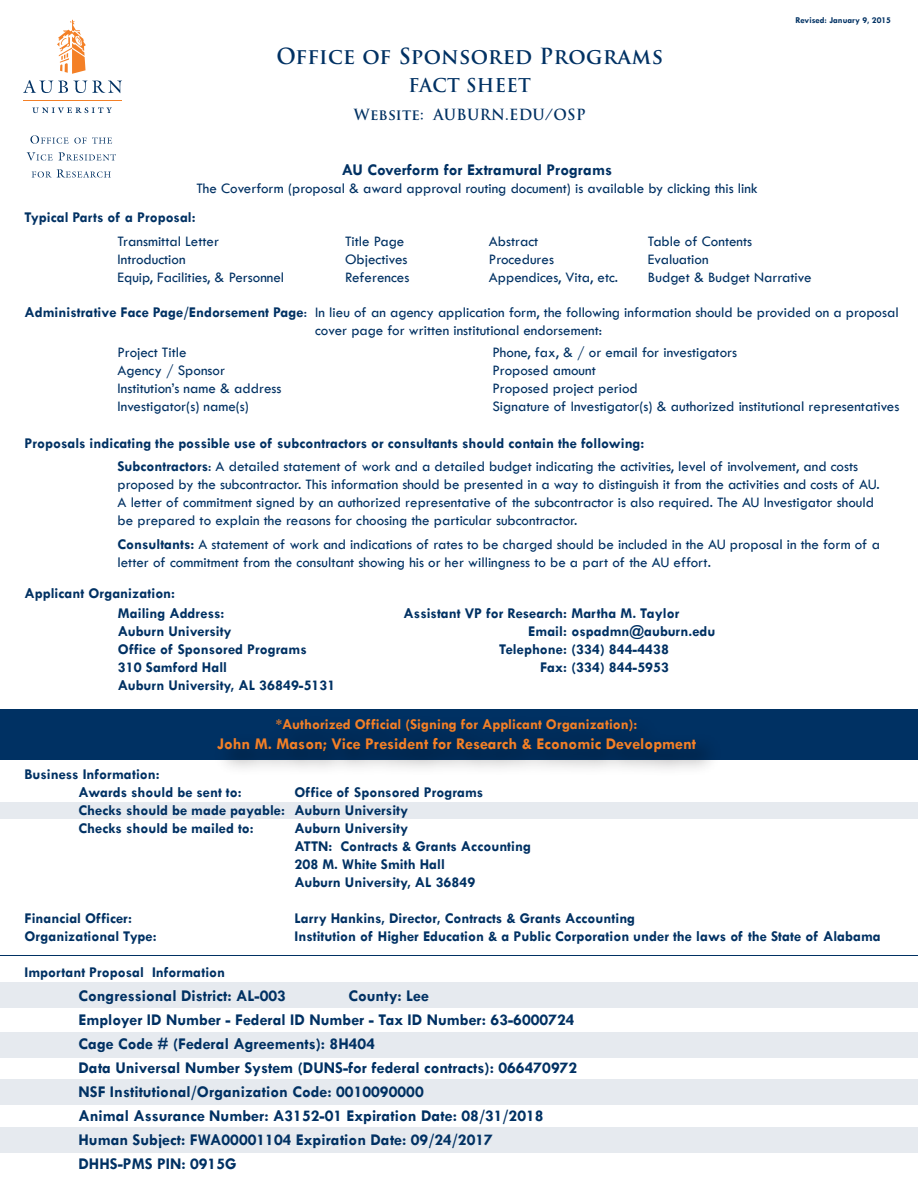
<style>
.page{position:relative;width:918px;height:1188px;background:#fff}
.page>*{position:absolute;margin:0;border:0;box-sizing:border-box;transform-origin:0 0}
.t1{font:700 21.6px "Trajan Pro";letter-spacing:.02em;color:#003163}
.t2{font:700 18.6px "Trajan Pro";letter-spacing:.02em;color:#003163}
.t3{font:700 16.5px/24px "Tw Cen";color:#003163}
.t4{font:700 16.5px "Tw Cen";color:#f48026}
.t5{font:15px/18px "Tw Cen";color:#003163}
.t6{font:700 15px/18px "Tw Cen";color:#003163}
.t7{font:700 15px "Tw Cen";color:#f48026}
.t8{font:700 15px "Trajan Pro";letter-spacing:.02em;color:#003163}
.t9{font:700 9px "Tw Cen";color:#003163}
.s1{font-weight:700}
.s2{font-weight:400}
</style>
<div class="page">
<div style="left:0;top:982px;width:918px;height:26px;background:#e6eaef"></div>
<div style="left:0;top:709px;width:918px;height:51px;background:#003163"></div>
<svg style="left:23px;top:80px;width:99px;height:13px"></svg>
<hr style="left:23px;top:100px;width:99px;height:1px;background:#f48026">
<svg style="left:57px;top:20px;width:29px;height:54px"></svg>
<svg style="left:32px;top:107px;width:80px;height:6px"></svg>
<svg style="left:30px;top:135px;width:82px;height:9px"></svg>
<svg style="left:27px;top:152px;width:89px;height:9px"></svg>
<svg style="left:32px;top:169px;width:79px;height:9px"></svg>
<div style="left:0;top:1032px;width:918px;height:26px;background:#e6eaef"></div>
<div style="left:0;top:1079px;width:918px;height:26px;background:#e6eaef"></div>
<div style="left:0;top:1127px;width:918px;height:26px;background:#e6eaef"></div>
<div style="left:0;top:802px;width:918px;height:17px;background:#e6eaef"></div>
<h1 class="t1" style="left:276px;top:43px;width:388px">Office of Sponsored Programs</h1>
<p class="t2" style="left:408px;top:74px;width:124px">FACT SHEET</p>
<p class="t8" style="left:354px;top:105px;width:233px">Website: AUBURN.EDU/OSP</p>
<p class="t3" style="left:342px;top:158px;width:272px">AU Coverform for Extramural Programs</p>
<p class="t5" style="left:196px;top:179px;width:563px">The Coverform (proposal &amp; award approval routing document) is available by clicking this link</p>
<p class="t9" style="left:795px;top:15px;width:97px">Revised: January 9, 2015</p>
<p class="t6" style="left:24px;top:208px;width:173px">Typical Parts of a Proposal:</p>
<p class="t5" style="left:117px;top:232px;width:168px">Transmittal Letter<br>Introduction<br>Equip, Facilities, &amp; Personnel</p>
<p class="t5" style="left:345px;top:232px;width:66px">Title Page<br>Objectives<br>References</p>
<p class="t5" style="left:489px;top:232px;width:131px">Abstract<br>Procedures<br>Appendices, Vita, etc.</p>
<p class="t5" style="left:648px;top:232px;width:165px">Table of Contents<br>Evaluation<br>Budget &amp; Budget Narrative</p>
<p class="t5" style="left:24px;top:303px;width:876px;text-align:center"><span class="s1">Administrative Face Page/Endorsement Page</span>: In lieu of an agency application form, the following information should be provided on a proposal cover page for written institutional endorsement:</p>
<p class="t5" style="left:117px;top:343px;width:166px">Project Title<br>Agency / Sponsor<br>Institution’s name &amp; address<br>Investigator(s) name(s)</p>
<p class="t5" style="left:492px;top:343px;width:408px">Phone, fax, &amp; / or email for investigators<br>Proposed amount<br>Proposed project period<br>Signature of Investigator(s) &amp; authorized institutional representatives</p>
<p class="t6" style="left:117px;top:432px;width:742px;line-height:22.8px;text-indent:-93px">Proposals indicating the possible use of subcontractors or consultants should contain the following:<br>Subcontractors<span class="s2">: A detailed statement of work and a detailed budget indicating the activities, level of involvement, and costs</span></p>
<p class="t5" style="left:117px;top:475px;width:764px">proposed by the subcontractor. This information should be presented in a way to distinguish it from the activities and costs of AU.<br>A letter of commitment signed by an authorized representative of the subcontractor is also required. The AU Investigator should be prepared to explain the reasons for choosing the particular subcontractor.</p>
<p class="t5" style="left:117px;top:535px;width:764px"><span class="s1">Consultants:</span> A statement of work and indications of rates to be charged should be included in the AU proposal in the form of a letter of commitment from the consultant showing his or her willingness to be a part of the AU effort.</p>
<p class="t6" style="left:118px;top:583px;width:108px;line-height:20.2px;text-indent:-93px">Applicant Organization:<br>Mailing Address:</p>
<p class="t6" style="left:118px;top:622px;width:219px">Auburn University<br>Office of Sponsored Programs<br>310 Samford Hall<br>Auburn University, AL 36849-5131</p>
<p class="t6" style="left:404px;top:604px;width:277px">Assistant VP for Research: Martha M. Taylor</p>
<p class="t6" style="left:528px;top:622px;width:189px">Email: ospadmn@auburn.edu</p>
<p class="t6" style="left:499px;top:640px;width:171px">Telephone: (334) 844-4438</p>
<p class="t6" style="left:540px;top:658px;width:131px">Fax: (334) 844-5953</p>
<p class="t7" style="left:276px;top:715px;width:363px">*Authorized Official (Signing for Applicant Organization):</p>
<p class="t4" style="left:217px;top:734px;width:480px">John M. Mason; Vice President for Research &amp; Economic Development</p>
<p class="t6" style="left:78px;top:765px;width:165px;text-indent:-54px">Business Information:<br>Awards should be sent to:</p>
<p class="t6" style="left:78px;top:783px;width:406px;text-indent:216px">Office of Sponsored Programs<br>Checks should be made payable: Auburn University<br>Checks should be mailed to:</p>
<p class="t6" style="left:294px;top:819px;width:238px">Auburn University<br>ATTN: Contracts &amp; Grants Accounting<br>208 M. White Smith Hall<br>Auburn University, AL 36849</p>
<p class="t6" style="left:24px;top:909px;width:109px">Financial Officer:</p>
<p class="t6" style="left:294px;top:909px;width:342px">Larry Hankins, Director, Contracts &amp; Grants Accounting</p>
<p class="t6" style="left:24px;top:927px;width:134px">Organizational Type:</p>
<p class="t6" style="left:294px;top:927px;width:588px">Institution of Higher Education &amp; a Public Corporation under the laws of the State of Alabama</p>
<p class="t6" style="left:24px;top:963px;width:202px">Important Proposal Information</p>
<p class="t3" style="left:78px;top:983px;width:209px">Congressional District: AL-003</p>
<p class="t3" style="left:78px;top:983px;width:500px;text-indent:270px">County: Lee<br>Employer ID Number - Federal ID Number - Tax ID Number: 63-6000724<br>Cage Code # (Federal Agreements): 8H404<br>Data Universal Number System (DUNS-for federal contracts): 066470972<br>NSF Institutional/Organization Code: 0010090000<br>Animal Assurance Number: A3152-01 Expiration Date: 08/31/2018<br>Human Subject: FWA00001104 Expiration Date: 09/24/2017<br>DHHS-PMS PIN: 0915G</p>
</div>
